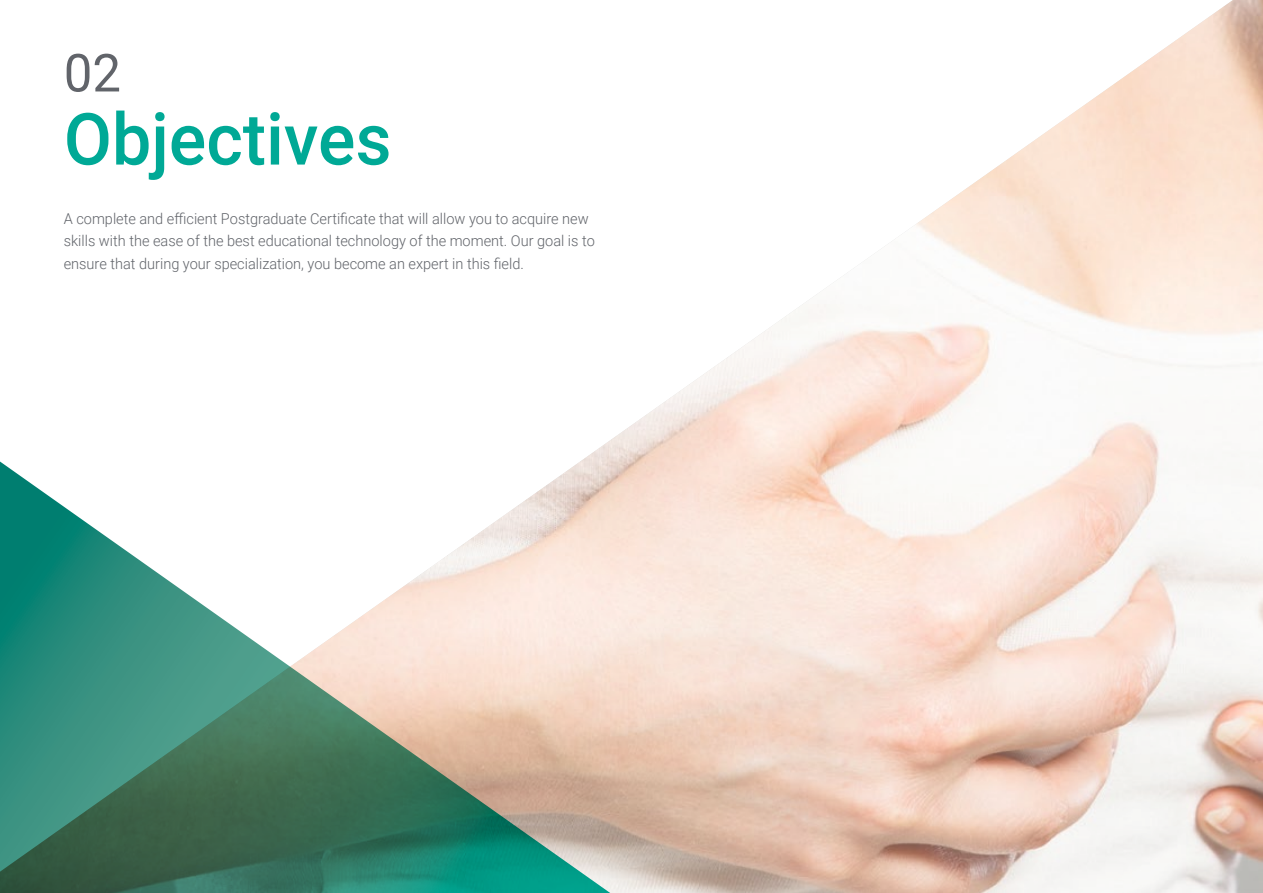
<style>
.page{position:relative;width:1263px;height:893px;background:#fff}
.page>*{position:absolute;margin:0;border:0;box-sizing:border-box;transform-origin:0 0}
.t1{font:500 72px "Roboto";color:#00a996}
.t2{font:52.5px "Roboto";color:#61646a}
.t3{font:300 15px/22.5px "Roboto";color:#61646a}
</style>
<div class="page">
<img style="left:602px;top:0;width:661px;height:893px">
<svg style="left:0;top:446px;width:640px;height:447px"></svg>
<h2 class="t2" style="left:64px;top:36px;width:59px">02</h2>
<h1 class="t1" style="left:64px;top:89px;width:329px">Objectives</h1>
<p class="t3" style="left:64px;top:207px;width:532px">A complete and efficient Postgraduate Certificate that will allow you to acquire new skills with the ease of the best educational technology of the moment. Our goal is to ensure that during your specialization, you become an expert in this field.</p>
</div>
